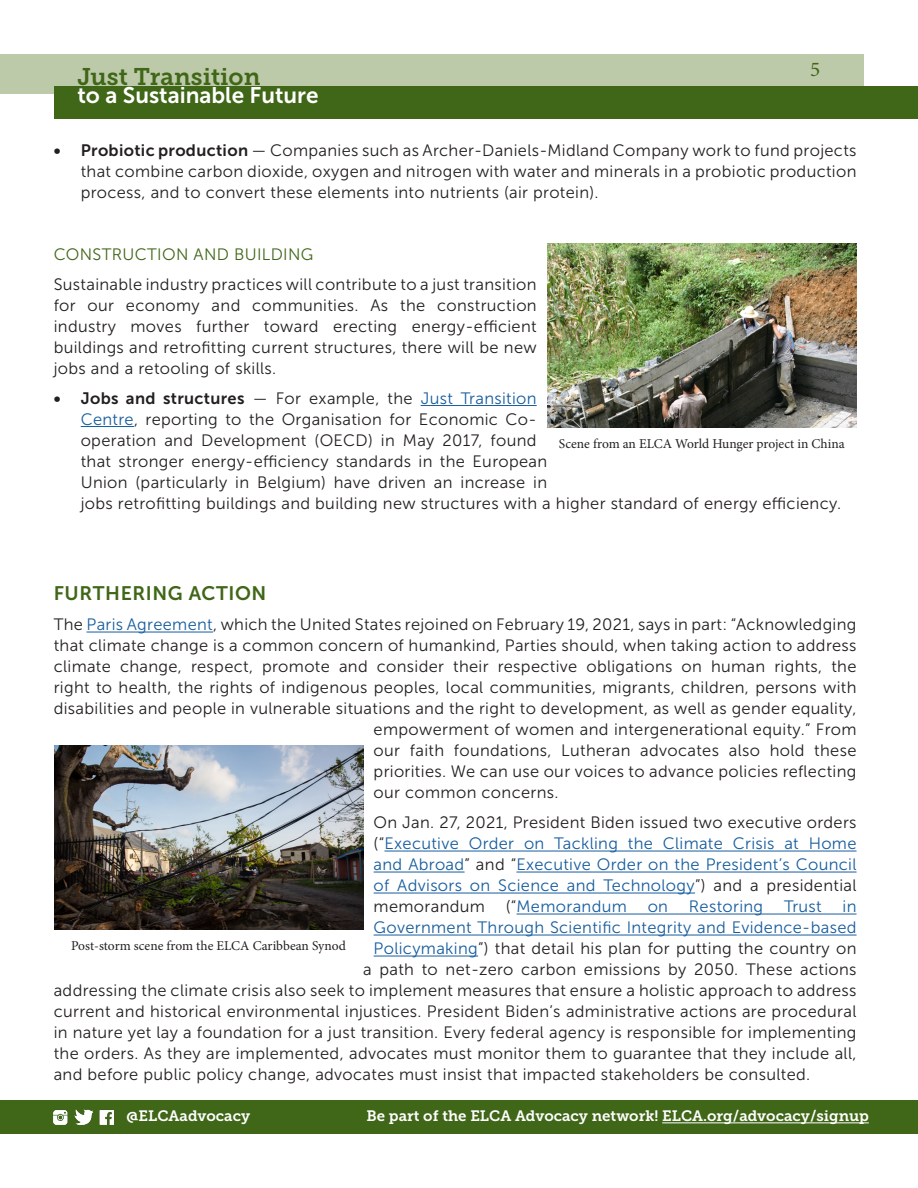
<style>
.page{position:relative;width:918px;height:1188px;background:#fff}
.page>*{position:absolute;margin:0;border:0;box-sizing:border-box;transform-origin:0 0}
.t1{font:24px "Museo Slab 700";color:#406617}
.t2{font:22.5px "Museo Sans 700";color:#fff}
.t3{font:21px "Minion Pro";color:#406617}
.Paragraph_Style_2{font:19.5px "Museo Sans 700";letter-spacing:.03em;color:#406617}
.t4{font:16.5px/21px "Museo Sans 300";letter-spacing:.02em;color:#231f20;text-align:justify}
.t5{font:16.5px/21px "Museo Sans 300";letter-spacing:.02em;color:#175d9e;text-align:justify}
.Paragraph_Style_1{font:16.5px "Museo Sans 300";letter-spacing:.02em;color:#406617}
.t6{font:15px "Museo Slab 700";color:#fff}
.t7{font:13.5px "Minion Pro";color:#231f20}
.s1{font-family:"Museo Sans 700"}
.s2{color:#175d9e}
.s3{color:#231f20}
</style>
<div class="page">
<div style="left:0;top:54px;width:864px;height:40px;background:#bccaaa"></div>
<hr style="left:421px;top:405px;width:116px;height:1px;background:#175d9e">
<hr style="left:81px;top:426px;width:53px;height:1px;background:#175d9e">
<hr style="left:87px;top:632px;width:126px;height:1px;background:#175d9e">
<hr style="left:384px;top:851px;width:473px;height:1px;background:#175d9e">
<hr style="left:374px;top:872px;width:91px;height:1px;background:#175d9e">
<hr style="left:516px;top:872px;width:341px;height:1px;background:#175d9e">
<hr style="left:374px;top:893px;width:321px;height:1px;background:#175d9e">
<hr style="left:517px;top:914px;width:340px;height:1px;background:#175d9e">
<hr style="left:374px;top:935px;width:483px;height:1px;background:#175d9e">
<hr style="left:374px;top:956px;width:104px;height:1px;background:#175d9e">
<div style="left:54px;top:86px;width:864px;height:33px;background:#406617"></div>
<div style="left:0;top:1100px;width:918px;height:34px;background:#406617"></div>
<hr style="left:662px;top:1122px;width:207px;height:1px;background:#fff">
<img style="left:54px;top:1109px;width:59px;height:16px">
<img style="left:54px;top:745px;width:309px;height:185px">
<img style="left:547px;top:243px;width:309px;height:184px">
<p class="t1" style="left:77px;top:63px;width:184px">Just Transition</p>
<p class="t2" style="left:77px;top:83px;width:243px">to a Sustainable Future</p>
<p class="t3" style="left:810px;top:55px;width:12px">5</p>
<p class="t4" style="left:81px;top:140px;width:777px;text-indent:-27px"><span class="s1">• Probiotic production</span> — Companies such as Archer-Daniels-Midland Company work to fund projects that combine carbon dioxide, oxygen and nitrogen with water and minerals in a probiotic production process, and to convert these elements into nutrients (air protein).</p>
<p class="Paragraph_Style_1" style="left:54px;top:245px;width:261px">CONSTRUCTION AND BUILDING</p>
<p class="t4" style="left:54px;top:274px;width:484px">Sustainable industry practices will contribute to a just transition for our economy and communities. As the construction industry moves further toward erecting energy-efficient buildings and retrofitting current structures, there will be new jobs and a retooling of skills.</p>
<p class="t4" style="left:81px;top:388px;width:762px;text-align:left;text-indent:-27px"><span class="s1">• Jobs and structures</span> — For example, the <span class="s2">Just Transition<br>Centre</span>, reporting to the Organisation for Economic Co-<br>operation and Development (OECD) in May 2017, found<br>that stronger energy-efficiency standards in the European<br>Union (particularly in Belgium) have driven an increase in<br>jobs retrofitting buildings and building new structures with a higher standard of energy efficiency.</p>
<p class="t7" style="left:559px;top:434px;width:287px">Scene from an ELCA World Hunger project in China</p>
<p class="Paragraph_Style_2" style="left:54px;top:583px;width:214px">FURTHERING ACTION</p>
<p class="t4" style="left:54px;top:614px;width:804px">The <span class="s2">Paris Agreement</span>, which the United States rejoined on February 19, 2021, says in part: “Acknowledging</p>
<p class="t4" style="left:54px;top:635px;width:804px">that climate change is a common concern of humankind, Parties should, when taking action to address</p>
<p class="t4" style="left:54px;top:656px;width:804px">climate change, respect, promote and consider their respective obligations on human rights, the</p>
<p class="t4" style="left:54px;top:677px;width:804px">right to health, the rights of indigenous peoples, local communities, migrants, children, persons with</p>
<p class="t4" style="left:54px;top:698px;width:804px">disabilities and people in vulnerable situations and the right to development, as well as gender equality,</p>
<p class="t4" style="left:374px;top:719px;width:484px">empowerment of women and intergenerational equity.” From</p>
<p class="t4" style="left:374px;top:740px;width:484px">our faith foundations, Lutheran advocates also hold these</p>
<p class="t4" style="left:374px;top:761px;width:484px">priorities. We can use our voices to advance policies reflecting</p>
<p class="t4" style="left:374px;top:782px;width:186px">our common concerns.</p>
<p class="t5" style="left:374px;top:812px;width:484px"><span class="s3">On Jan. 27, 2021, President Biden issued two executive orders (“</span>Executive Order on Tackling the Climate Crisis at Home and Abroad<span class="s3">” and “</span>Executive Order on the President’s Council of Advisors on Science and Technology<span class="s3">”) and a presidential memorandum</span></p>
<p class="t5" style="left:506px;top:896px;width:123px"><span class="s3">(“</span>Memorandum</p>
<p class="t5" style="left:648px;top:896px;width:22px">on</p>
<p class="t5" style="left:689px;top:896px;width:76px">Restoring</p>
<p class="t5" style="left:784px;top:896px;width:39px">Trust</p>
<p class="t5" style="left:843px;top:896px;width:15px">in</p>
<p class="t5" style="left:374px;top:917px;width:484px">Government Through Scientific Integrity and Evidence-based</p>
<p class="t4" style="left:374px;top:938px;width:484px"><span class="s2">Policymaking</span>”) that detail his plan for putting the country on</p>
<p class="t4" style="left:363px;top:959px;width:495px">a path to net-zero carbon emissions by 2050. These actions</p>
<p class="t4" style="left:54px;top:980px;width:804px">addressing the climate crisis also seek to implement measures that ensure a holistic approach to address</p>
<p class="t4" style="left:54px;top:1001px;width:804px">current and historical environmental injustices. President Biden’s administrative actions are procedural</p>
<p class="t4" style="left:54px;top:1022px;width:804px">in nature yet lay a foundation for a just transition. Every federal agency is responsible for implementing</p>
<p class="t4" style="left:54px;top:1043px;width:804px">the orders. As they are implemented, advocates must monitor them to guarantee that they include all,</p>
<p class="t4" style="left:54px;top:1064px;width:758px">and before public policy change, advocates must insist that impacted stakeholders be consulted.</p>
<p class="t7" style="left:71px;top:937px;width:276px">Post-storm scene from the ELCA Caribbean Synod</p>
<p class="t6" style="left:127px;top:1108px;width:125px">@ELCAadvocacy</p>
<p class="t6" style="left:366px;top:1108px;width:504px">Be part of the ELCA Advocacy network! ELCA.org/advocacy/signup</p>
</div>
